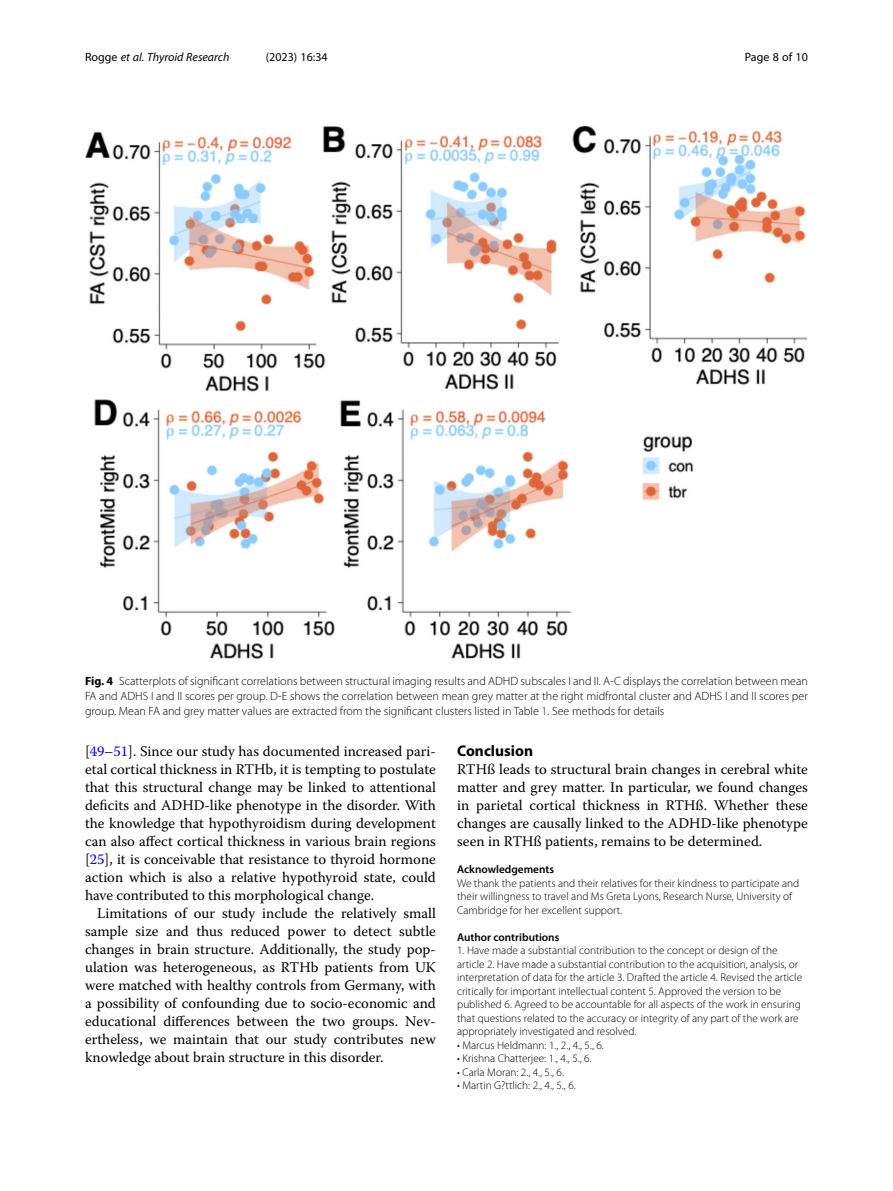
<style>
.page{position:relative;width:893px;height:1191px;background:#fff}
.page>*{position:absolute;margin:0;border:0;box-sizing:border-box;transform-origin:0 0}
.Head_1{font:700 15.45px "Myriad Pro";color:#000}
.Body_Text_Indent{font:14.7px/18px "Warnock Pro";color:#000;text-align:justify}
.Body_Text{font:14.7px/18px "Warnock Pro";color:#000;text-align:justify}
.Figure_Caption{font:300 12px/15px "Myriad Pro";color:#000;text-align:justify}
.t1{font:italic 12px "Myriad Pro";color:#000}
.t2{font:12px "Myriad Pro";color:#000}
.Author_Contribution{font:300 11.25px/13.5px "Myriad Pro";color:#000}
.Acknowledgements{font:300 11.25px/13.5px "Myriad Pro";color:#000}
.Endmatter_Heading{font:600 11.25px "Myriad Pro";color:#000}
.s1{font-style:normal}
.s2{font-weight:700}
.s3{color:#00f}
</style>
<div class="page">
<img style="left:85px;top:126px;width:723px;height:532px">
<p class="t1" style="left:85px;top:50px;width:146px"><span class="s1">Rogge</span> et al. Thyroid Research</p>
<p class="t2" style="left:266px;top:50px;width:63px">(2023) 16:34</p>
<p class="t2" style="left:745px;top:50px;width:65px">Page 8 of 10</p>
<p class="Figure_Caption" style="left:85px;top:674px;width:724px"><span class="s2">Fig. 4</span> Scatterplots of significant correlations between structural imaging results and ADHD subscales I and II. A-C displays the correlation between mean FA and ADHS I and II scores per group. D-E shows the correlation between mean grey matter at the right midfrontal cluster and ADHS I and II scores per group. Mean FA and grey matter values are extracted from the significant clusters listed in Table <span class="s3">1</span>. See methods for details</p>
<p class="Body_Text_Indent" style="left:85px;top:742px;width:352px">[<span class="s3">49</span>–<span class="s3">51</span>]. Since our study has documented increased pari&shy;etal cortical thickness in RTHb, it is tempting to postulate that this structural change may be linked to attentional deficits and ADHD-like phenotype in the disorder. With the knowledge that hypothyroidism during development can also affect cortical thickness in various brain regions [<span class="s3">25</span>], it is conceivable that resistance to thyroid hormone action which is also a relative hypothyroid state, could have contributed to this morphological change.</p>
<p class="Body_Text_Indent" style="left:85px;top:904px;width:352px;text-indent:12px">Limitations of our study include the relatively small sample size and thus reduced power to detect subtle changes in brain structure. Additionally, the study pop&shy;ulation was heterogeneous, as RTHb patients from UK were matched with healthy controls from Germany, with a possibility of confounding due to socio-economic and educational differences between the two groups. Nev&shy;ertheless, we maintain that our study contributes new knowledge about brain structure in this disorder.</p>
<p class="Head_1" style="left:457px;top:741px;width:77px">Conclusion</p>
<p class="Body_Text" style="left:457px;top:760px;width:352px">RTHß leads to structural brain changes in cerebral white matter and grey matter. In particular, we found changes in parietal cortical thickness in RTHß. Whether these changes are causally linked to the ADHD-like phenotype seen in RTHß patients, remains to be determined.</p>
<p class="Endmatter_Heading" style="left:457px;top:862px;width:98px">Acknowledgements</p>
<p class="Acknowledgements" style="left:457px;top:876px;width:344px">We thank the patients and their relatives for their kindness to participate and their willingness to travel and Ms Greta Lyons, Research Nurse, University of<br>Cambridge for her excellent support.</p>
<p class="Endmatter_Heading" style="left:457px;top:930px;width:104px">Author contributions</p>
<p class="Author_Contribution" style="left:457px;top:944px;width:346px">1. Have made a substantial contribution to the concept or design of the article 2. Have made a substantial contribution to the acquisition, analysis, or interpretation of data for the article 3. Drafted the article 4. Revised the article critically for important intellectual content 5. Approved the version to be published 6. Agreed to be accountable for all aspects of the work in ensuring that questions related to the accuracy or integrity of any part of the work are appropriately investigated and resolved.</p>
<p class="Author_Contribution" style="left:457px;top:1038px;width:148px">• Marcus Heldmann: 1., 2., 4., 5., 6.</p>
<p class="Author_Contribution" style="left:457px;top:1052px;width:136px">• Krishna Chatterjee: 1., 4., 5., 6.</p>
<p class="Author_Contribution" style="left:457px;top:1065px;width:108px">• Carla Moran: 2., 4., 5., 6.</p>
<p class="Author_Contribution" style="left:457px;top:1079px;width:120px">• Martin G?ttlich: 2., 4., 5., 6.</p>
</div>
